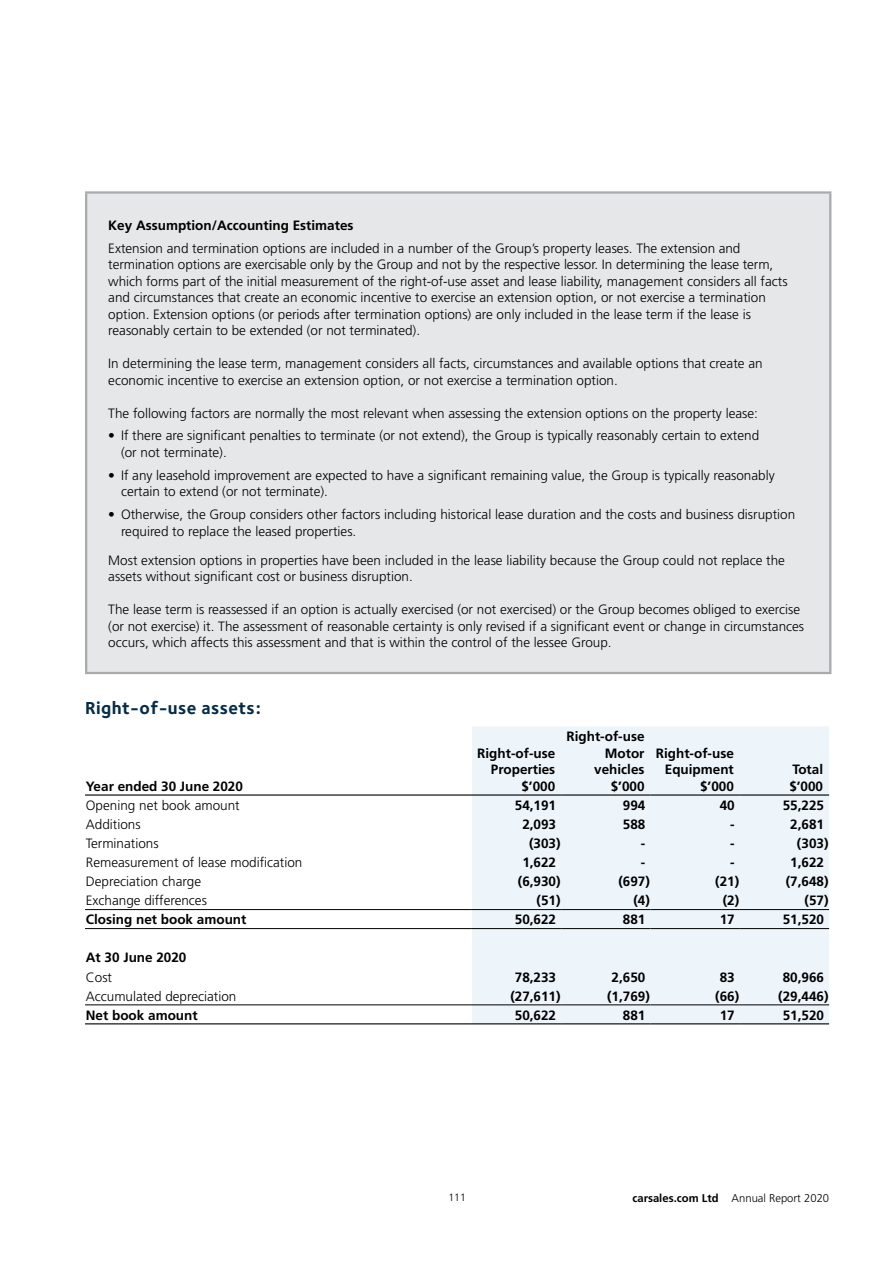
<style>
.page{position:relative;width:893px;height:1263px;background:#fff}
.page>*{position:absolute;margin:0;border:0;box-sizing:border-box;transform-origin:0 0}
.t1{font:700 18px "Foundry Sterling";letter-spacing:.02em;color:#052c47}
.t2{font:300 13.5px/16.5px "Frutiger";color:#000}
.t3{font:700 13.5px/16.5px "Frutiger";color:#000;text-align:right}
.t4{font:300 11.25px "Frutiger";color:#000}
.t5{font:300 10.5px "Frutiger";color:#000}
.s1{font-weight:700}
</style>
<div class="page">
<div style="left:86px;top:192px;width:744px;height:481px;background:#e6e7e8"></div>
<hr style="left:85px;top:191px;width:746px;height:3px;background:#a7a9ac">
<hr style="left:85px;top:194px;width:2px;height:478px;background:#a7a9ac">
<hr style="left:829px;top:194px;width:2px;height:478px;background:#a7a9ac">
<hr style="left:85px;top:672px;width:746px;height:2px;background:#a7a9ac">
<div style="left:472px;top:727px;width:357px;height:296px;background:#edf4fa"></div>
<hr style="left:85px;top:909px;width:387px;height:1px;background:#000">
<hr style="left:472px;top:909px;width:89px;height:1px;background:#000">
<hr style="left:561px;top:909px;width:89px;height:1px;background:#000">
<hr style="left:650px;top:909px;width:90px;height:1px;background:#000">
<hr style="left:740px;top:909px;width:89px;height:1px;background:#000">
<hr style="left:85px;top:928px;width:387px;height:1px;background:#000">
<hr style="left:472px;top:928px;width:89px;height:1px;background:#000">
<hr style="left:561px;top:928px;width:89px;height:1px;background:#000">
<hr style="left:650px;top:928px;width:90px;height:1px;background:#000">
<hr style="left:740px;top:928px;width:89px;height:1px;background:#000">
<hr style="left:85px;top:1004px;width:387px;height:1px;background:#000">
<hr style="left:472px;top:1004px;width:89px;height:1px;background:#000">
<hr style="left:561px;top:1004px;width:89px;height:1px;background:#000">
<hr style="left:650px;top:1004px;width:90px;height:1px;background:#000">
<hr style="left:740px;top:1004px;width:89px;height:1px;background:#000">
<hr style="left:85px;top:1023px;width:387px;height:1px;background:#000">
<hr style="left:472px;top:1023px;width:89px;height:1px;background:#000">
<hr style="left:561px;top:1023px;width:89px;height:1px;background:#000">
<hr style="left:650px;top:1023px;width:90px;height:1px;background:#000">
<hr style="left:740px;top:1023px;width:89px;height:1px;background:#000">
<hr style="left:85px;top:794px;width:387px;height:2px;background:#000">
<hr style="left:472px;top:794px;width:89px;height:2px;background:#000">
<hr style="left:561px;top:794px;width:89px;height:2px;background:#000">
<hr style="left:650px;top:794px;width:90px;height:2px;background:#000">
<hr style="left:740px;top:794px;width:89px;height:2px;background:#000">
<p class="t3" style="left:108px;top:217px;width:247px">Key Assumption/Accounting Estimates</p>
<p class="t2" style="left:108px;top:240px;width:681px">Extension and termination options are included in a number of the Group’s property leases. The extension and termination options are exercisable only by the Group and not by the respective lessor. In determining the lease term, which forms part of the initial measurement of the right-of-use asset and lease liability, management considers all facts and circumstances that create an economic incentive to exercise an extension option, or not exercise a termination option. Extension options (or periods after termination options) are only included in the lease term if the lease is reasonably certain to be extended (or not terminated).</p>
<p class="t2" style="left:108px;top:355px;width:656px">In determining the lease term, management considers all facts, circumstances and available options that create an economic incentive to exercise an extension option, or not exercise a termination option.</p>
<p class="t2" style="left:108px;top:405px;width:651px">The following factors are normally the most relevant when assessing the extension options on the property lease:</p>
<p class="t2" style="left:121px;top:427px;width:640px;text-indent:-13px">• If there are significant penalties to terminate (or not extend), the Group is typically reasonably certain to extend (or not terminate).</p>
<p class="t2" style="left:121px;top:467px;width:655px;text-indent:-13px">• If any leasehold improvement are expected to have a significant remaining value, the Group is typically reasonably certain to extend (or not terminate).</p>
<p class="t2" style="left:121px;top:506px;width:676px;text-indent:-13px">• Otherwise, the Group considers other factors including historical lease duration and the costs and business disruption required to replace the leased properties.</p>
<p class="t2" style="left:108px;top:552px;width:678px">Most extension options in properties have been included in the lease liability because the Group could not replace the assets without significant cost or business disruption.</p>
<p class="t2" style="left:108px;top:601px;width:697px">The lease term is reassessed if an option is actually exercised (or not exercised) or the Group becomes obliged to exercise (or not exercise) it. The assessment of reasonable certainty is only revised if a significant event or change in circumstances occurs, which affects this assessment and that is within the control of the lessee Group.</p>
<h1 class="t1" style="left:85px;top:697px;width:177px">Right-of-use assets:</h1>
<p class="t3" style="left:86px;top:778px;width:159px">Year ended 30 June 2020</p>
<p class="t3" style="left:477px;top:745px;width:79px">Right-of-use<br>Properties $’000</p>
<p class="t3" style="left:567px;top:728px;width:79px">Right-of-use<br>Motor vehicles $’000</p>
<p class="t3" style="left:656px;top:745px;width:79px">Right-of-use<br>Equipment $’000</p>
<p class="t3" style="left:789px;top:761px;width:35px;text-align:left">Total $’000</p>
<p class="t2" style="left:86px;top:797px;width:155px">Opening net book amount</p>
<p class="t3" style="left:515px;top:797px;width:43px">54,191</p>
<p class="t3" style="left:623px;top:797px;width:24px">994</p>
<p class="t3" style="left:720px;top:797px;width:17px">40</p>
<p class="t3" style="left:783px;top:797px;width:43px">55,225</p>
<p class="t2" style="left:86px;top:816px;width:56px">Additions</p>
<p class="t3" style="left:522px;top:816px;width:35px">2,093</p>
<p class="t3" style="left:623px;top:816px;width:24px">588</p>
<p class="t3" style="left:730px;top:816px;width:6px">-</p>
<p class="t3" style="left:790px;top:816px;width:35px">2,681</p>
<p class="t2" style="left:86px;top:835px;width:74px">Terminations</p>
<p class="t3" style="left:529px;top:835px;width:33px">(303)</p>
<p class="t3" style="left:641px;top:835px;width:6px">-</p>
<p class="t3" style="left:730px;top:835px;width:6px">-</p>
<p class="t3" style="left:797px;top:835px;width:33px">(303)</p>
<p class="t2" style="left:86px;top:854px;width:218px">Remeasurement of lease modification</p>
<p class="t3" style="left:522px;top:854px;width:35px">1,622</p>
<p class="t3" style="left:641px;top:854px;width:6px">-</p>
<p class="t3" style="left:730px;top:854px;width:6px">-</p>
<p class="t3" style="left:790px;top:854px;width:35px">1,622</p>
<p class="t2" style="left:86px;top:873px;width:117px">Depreciation charge</p>
<p class="t3" style="left:518px;top:873px;width:44px">(6,930)</p>
<p class="t3" style="left:618px;top:873px;width:33px">(697)</p>
<p class="t3" style="left:715px;top:873px;width:26px">(21)</p>
<p class="t3" style="left:786px;top:873px;width:44px">(7,648)</p>
<p class="t2" style="left:86px;top:892px;width:123px">Exchange differences</p>
<p class="t3" style="left:537px;top:892px;width:26px">(51)</p>
<p class="t3" style="left:633px;top:892px;width:18px">(4)</p>
<p class="t3" style="left:723px;top:892px;width:18px">(2)</p>
<p class="t3" style="left:804px;top:892px;width:26px">(57)</p>
<p class="t3" style="left:86px;top:911px;width:162px">Closing net book amount</p>
<p class="t3" style="left:515px;top:911px;width:43px">50,622</p>
<p class="t3" style="left:623px;top:911px;width:24px">881</p>
<p class="t3" style="left:720px;top:911px;width:17px">17</p>
<p class="t3" style="left:783px;top:911px;width:43px">51,520</p>
<p class="t3" style="left:86px;top:949px;width:102px">At 30 June 2020</p>
<p class="t2" style="left:86px;top:968px;width:28px">Cost</p>
<p class="t3" style="left:515px;top:968px;width:43px">78,233</p>
<p class="t3" style="left:612px;top:968px;width:35px">2,650</p>
<p class="t3" style="left:720px;top:968px;width:17px">83</p>
<p class="t3" style="left:783px;top:968px;width:43px">80,966</p>
<p class="t2" style="left:86px;top:988px;width:152px">Accumulated depreciation</p>
<p class="t3" style="left:510px;top:987px;width:52px">(27,611)</p>
<p class="t3" style="left:607px;top:987px;width:44px">(1,769)</p>
<p class="t3" style="left:715px;top:987px;width:26px">(66)</p>
<p class="t3" style="left:778px;top:987px;width:52px">(29,446)</p>
<p class="t3" style="left:86px;top:1006px;width:113px">Net book amount</p>
<p class="t3" style="left:515px;top:1006px;width:43px">50,622</p>
<p class="t3" style="left:623px;top:1006px;width:24px">881</p>
<p class="t3" style="left:720px;top:1006px;width:17px">17</p>
<p class="t3" style="left:783px;top:1006px;width:43px">51,520</p>
<p class="t5" style="left:448px;top:1191px;width:19px">111</p>
<p class="t4" style="left:632px;top:1191px;width:198px"><span class="s1">carsales.com Ltd</span> Annual Report 2020</p>
</div>
